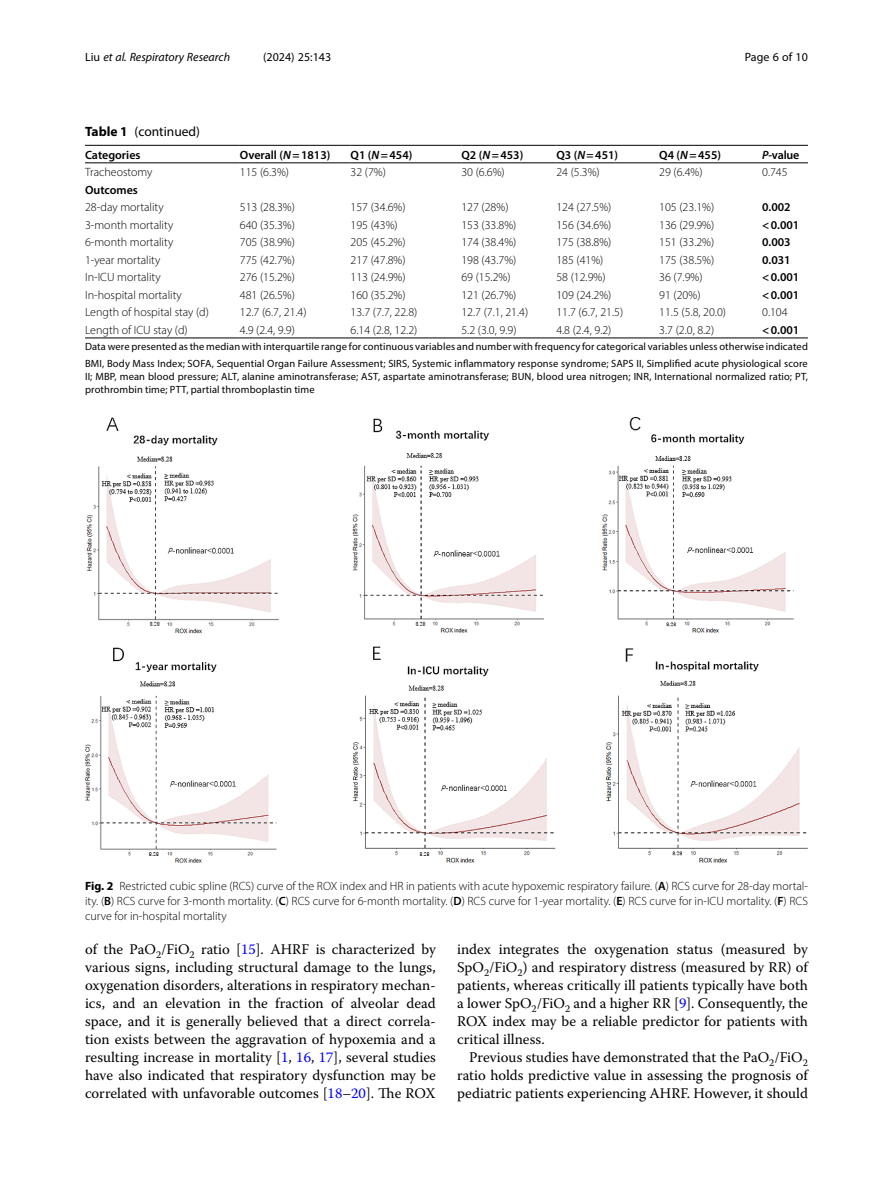
<style>
.page{position:relative;width:893px;height:1191px;background:#fff}
.page>*{position:absolute;margin:0;border:0;box-sizing:border-box;transform-origin:0 0}
.Body_Text_Indent{font:14.7px/18px "Warnock Pro";color:#000;text-align:justify}
.Table_Continued{font:13.5px "Myriad Pro";color:#000}
.Table_Body{font:300 12px "Myriad Pro";color:#000}
.Figure_Caption{font:300 12px/15px "Myriad Pro";color:#000;text-align:justify}
.Table_Head{font:600 12px "Myriad Pro";color:#000}
.Table_Body-2{font:600 12px "Myriad Pro";color:#000}
.t1{font:italic 12px "Myriad Pro";color:#000}
.t2{font:12px "Myriad Pro";color:#000}
.Table_Footnote{font:10.5px/12.8px "Myriad Pro";letter-spacing:.01em;color:#000;text-align:justify}
.s1{font-style:normal}
.s2{font-weight:700}
.s3{font-style:italic}
.s4{font-weight:600}
.s5{color:#00f}
</style>
<div class="page">
<img style="left:85px;top:417px;width:723px;height:445px">
<hr style="left:85px;top:163px;width:155px;height:1px;background:#000">
<hr style="left:240px;top:145px;width:111px;height:1px;background:#000">
<hr style="left:240px;top:163px;width:111px;height:1px;background:#000">
<hr style="left:351px;top:145px;width:110px;height:1px;background:#000">
<hr style="left:351px;top:163px;width:110px;height:1px;background:#000">
<hr style="left:461px;top:145px;width:95px;height:1px;background:#000">
<hr style="left:461px;top:163px;width:95px;height:1px;background:#000">
<hr style="left:556px;top:145px;width:103px;height:1px;background:#000">
<hr style="left:556px;top:163px;width:103px;height:1px;background:#000">
<hr style="left:659px;top:145px;width:103px;height:1px;background:#000">
<hr style="left:659px;top:163px;width:103px;height:1px;background:#000">
<hr style="left:762px;top:145px;width:46px;height:1px;background:#000">
<hr style="left:762px;top:163px;width:46px;height:1px;background:#000">
<hr style="left:240px;top:338px;width:111px;height:1px;background:#000">
<hr style="left:351px;top:338px;width:110px;height:1px;background:#000">
<hr style="left:461px;top:338px;width:95px;height:1px;background:#000">
<hr style="left:556px;top:338px;width:103px;height:1px;background:#000">
<hr style="left:659px;top:338px;width:103px;height:1px;background:#000">
<hr style="left:762px;top:338px;width:46px;height:1px;background:#000">
<hr style="left:85px;top:338px;width:155px;height:1px;background:#000">
<hr style="left:85px;top:145px;width:155px;height:1px;background:#000">
<p class="t1" style="left:85px;top:50px;width:147px"><span class="s1">Liu</span> et al. Respiratory Research</p>
<p class="t2" style="left:263px;top:50px;width:70px">(2024) 25:143</p>
<p class="t2" style="left:745px;top:50px;width:65px">Page 6 of 10</p>
<p class="Table_Continued" style="left:85px;top:123px;width:116px"><span class="s2">Table 1</span> (continued)</p>
<p class="Table_Head" style="left:85px;top:147px;width:57px">Categories</p>
<p class="Table_Head" style="left:240px;top:147px;width:92px">Overall (<span class="s3">N</span>=1813)</p>
<p class="Table_Head" style="left:351px;top:147px;width:63px">Q1 (<span class="s3">N</span>=454)</p>
<p class="Table_Head" style="left:461px;top:147px;width:63px">Q2 (<span class="s3">N</span>=453)</p>
<p class="Table_Head" style="left:556px;top:147px;width:63px">Q3 (<span class="s3">N</span>=451)</p>
<p class="Table_Head" style="left:659px;top:147px;width:63px">Q4 (<span class="s3">N</span>=455)</p>
<p class="Table_Head" style="left:762px;top:147px;width:39px"><span class="s3">P</span>-value</p>
<p class="Table_Body" style="left:85px;top:165px;width:69px">Tracheostomy</p>
<p class="Table_Body" style="left:240px;top:165px;width:51px">115 (6.3%)</p>
<p class="Table_Body" style="left:351px;top:165px;width:37px">32 (7%)</p>
<p class="Table_Body" style="left:461px;top:165px;width:45px">30 (6.6%)</p>
<p class="Table_Body" style="left:556px;top:165px;width:45px">24 (5.3%)</p>
<p class="Table_Body" style="left:659px;top:165px;width:45px">29 (6.4%)</p>
<p class="Table_Body" style="left:762px;top:165px;width:27px">0.745</p>
<p class="Table_Body-2" style="left:85px;top:182px;width:54px">Outcomes</p>
<p class="Table_Body" style="left:85px;top:200px;width:80px">28-day mortality</p>
<p class="Table_Body" style="left:240px;top:200px;width:57px">513 (28.3%)</p>
<p class="Table_Body" style="left:351px;top:200px;width:57px">157 (34.6%)</p>
<p class="Table_Body" style="left:461px;top:200px;width:49px">127 (28%)</p>
<p class="Table_Body" style="left:556px;top:200px;width:57px">124 (27.5%)</p>
<p class="Table_Body" style="left:659px;top:200px;width:57px">105 (23.1%)</p>
<p class="Table_Body-2" style="left:762px;top:199px;width:30px">0.002</p>
<p class="Table_Body" style="left:85px;top:217px;width:90px">3-month mortality</p>
<p class="Table_Body" style="left:240px;top:217px;width:57px">640 (35.3%)</p>
<p class="Table_Body" style="left:351px;top:217px;width:49px">195 (43%)</p>
<p class="Table_Body" style="left:461px;top:217px;width:57px">153 (33.8%)</p>
<p class="Table_Body" style="left:556px;top:217px;width:57px">156 (34.6%)</p>
<p class="Table_Body" style="left:659px;top:217px;width:57px">136 (29.9%)</p>
<p class="Table_Body-2" style="left:762px;top:217px;width:39px">&lt;0.001</p>
<p class="Table_Body" style="left:85px;top:235px;width:90px">6-month mortality</p>
<p class="Table_Body" style="left:240px;top:235px;width:57px">705 (38.9%)</p>
<p class="Table_Body" style="left:351px;top:235px;width:57px">205 (45.2%)</p>
<p class="Table_Body" style="left:461px;top:235px;width:57px">174 (38.4%)</p>
<p class="Table_Body" style="left:556px;top:235px;width:57px">175 (38.8%)</p>
<p class="Table_Body" style="left:659px;top:235px;width:57px">151 (33.2%)</p>
<p class="Table_Body-2" style="left:762px;top:234px;width:30px">0.003</p>
<p class="Table_Body" style="left:85px;top:252px;width:77px">1-year mortality</p>
<p class="Table_Body" style="left:240px;top:252px;width:57px">775 (42.7%)</p>
<p class="Table_Body" style="left:351px;top:252px;width:57px">217 (47.8%)</p>
<p class="Table_Body" style="left:461px;top:252px;width:57px">198 (43.7%)</p>
<p class="Table_Body" style="left:556px;top:252px;width:49px">185 (41%)</p>
<p class="Table_Body" style="left:659px;top:252px;width:57px">175 (38.5%)</p>
<p class="Table_Body-2" style="left:762px;top:252px;width:30px">0.031</p>
<p class="Table_Body" style="left:85px;top:270px;width:77px">In-ICU mortality</p>
<p class="Table_Body" style="left:240px;top:270px;width:57px">276 (15.2%)</p>
<p class="Table_Body" style="left:351px;top:270px;width:57px">113 (24.9%)</p>
<p class="Table_Body" style="left:461px;top:270px;width:51px">69 (15.2%)</p>
<p class="Table_Body" style="left:556px;top:270px;width:51px">58 (12.9%)</p>
<p class="Table_Body" style="left:659px;top:270px;width:45px">36 (7.9%)</p>
<p class="Table_Body-2" style="left:762px;top:269px;width:39px">&lt;0.001</p>
<p class="Table_Body" style="left:85px;top:287px;width:98px">In-hospital mortality</p>
<p class="Table_Body" style="left:240px;top:287px;width:57px">481 (26.5%)</p>
<p class="Table_Body" style="left:351px;top:287px;width:57px">160 (35.2%)</p>
<p class="Table_Body" style="left:461px;top:287px;width:57px">121 (26.7%)</p>
<p class="Table_Body" style="left:556px;top:287px;width:57px">109 (24.2%)</p>
<p class="Table_Body" style="left:659px;top:287px;width:43px">91 (20%)</p>
<p class="Table_Body-2" style="left:762px;top:287px;width:39px">&lt;0.001</p>
<p class="Table_Body" style="left:85px;top:305px;width:125px">Length of hospital stay (d)</p>
<p class="Table_Body" style="left:240px;top:305px;width:68px">12.7 (6.7, 21.4)</p>
<p class="Table_Body" style="left:351px;top:305px;width:68px">13.7 (7.7, 22.8)</p>
<p class="Table_Body" style="left:461px;top:305px;width:68px">12.7 (7.1, 21.4)</p>
<p class="Table_Body" style="left:556px;top:305px;width:68px">11.7 (6.7, 21.5)</p>
<p class="Table_Body" style="left:659px;top:305px;width:68px">11.5 (5.8, 20.0)</p>
<p class="Table_Body" style="left:762px;top:305px;width:27px">0.104</p>
<p class="Table_Body" style="left:85px;top:322px;width:104px">Length of ICU stay (d)</p>
<p class="Table_Body" style="left:240px;top:322px;width:57px">4.9 (2.4, 9.9)</p>
<p class="Table_Body" style="left:351px;top:322px;width:68px">6.14 (2.8, 12.2)</p>
<p class="Table_Body" style="left:461px;top:322px;width:57px">5.2 (3.0, 9.9)</p>
<p class="Table_Body" style="left:556px;top:322px;width:57px">4.8 (2.4, 9.2)</p>
<p class="Table_Body" style="left:659px;top:322px;width:57px">3.7 (2.0, 8.2)</p>
<p class="Table_Body-2" style="left:762px;top:322px;width:39px">&lt;0.001</p>
<p class="Table_Footnote" style="left:85px;top:340px;width:724px">Data were presented as the median with interquartile range for continuous variables and number with frequency for categorical variables unless otherwise indicated</p>
<p class="Table_Footnote" style="left:85px;top:357px;width:724px">BMI, Body Mass Index; SOFA, Sequential Organ Failure Assessment; SIRS, Systemic inflammatory response syndrome; SAPS II, Simplified acute physiological score II; MBP, mean blood pressure; ALT, alanine aminotransferase; AST, aspartate aminotransferase; BUN, blood urea nitrogen; INR, International normalized ratio; PT, prothrombin time; PTT, partial thromboplastin time</p>
<p class="Figure_Caption" style="left:85px;top:878px;width:724px"><span class="s2">Fig. 2</span> Restricted cubic spline (RCS) curve of the ROX index and HR in patients with acute hypoxemic respiratory failure. (<span class="s4">A</span>) RCS curve for 28-day mortal&shy;ity. (<span class="s4">B</span>) RCS curve for 3-month mortality. (<span class="s4">C</span>) RCS curve for 6-month mortality. (<span class="s4">D</span>) RCS curve for 1-year mortality. (<span class="s4">E</span>) RCS curve for in-ICU mortality. (<span class="s4">F</span>) RCS curve for in-hospital mortality</p>
<p class="Body_Text_Indent" style="left:85px;top:940px;width:352px">of the PaO<sub>2</sub>/FiO<sub>2</sub> ratio [<span class="s5">15</span>]. AHRF is characterized by various signs, including structural damage to the lungs, oxygenation disorders, alterations in respiratory mechan&shy;ics, and an elevation in the fraction of alveolar dead space, and it is generally believed that a direct correla&shy;tion exists between the aggravation of hypoxemia and a resulting increase in mortality [<span class="s5">1</span>, <span class="s5">16</span>, <span class="s5">17</span>], several studies have also indicated that respiratory dysfunction may be correlated with unfavorable outcomes [<span class="s5">18</span>–<span class="s5">20</span>]. The ROX</p>
<p class="Body_Text_Indent" style="left:457px;top:940px;width:352px">index integrates the oxygenation status (measured by SpO<sub>2</sub>/FiO<sub>2</sub>) and respiratory distress (measured by RR) of patients, whereas critically ill patients typically have both a lower SpO<sub>2</sub>/FiO<sub>2</sub> and a higher RR [<span class="s5">9</span>]. Consequently, the ROX index may be a reliable predictor for patients with critical illness.</p>
<p class="Body_Text_Indent" style="left:457px;top:1048px;width:352px;text-indent:12px">Previous studies have demonstrated that the PaO<sub>2</sub>/FiO<sub>2 </sub>ratio holds predictive value in assessing the prognosis of pediatric patients experiencing AHRF. However, it should</p>
</div>
